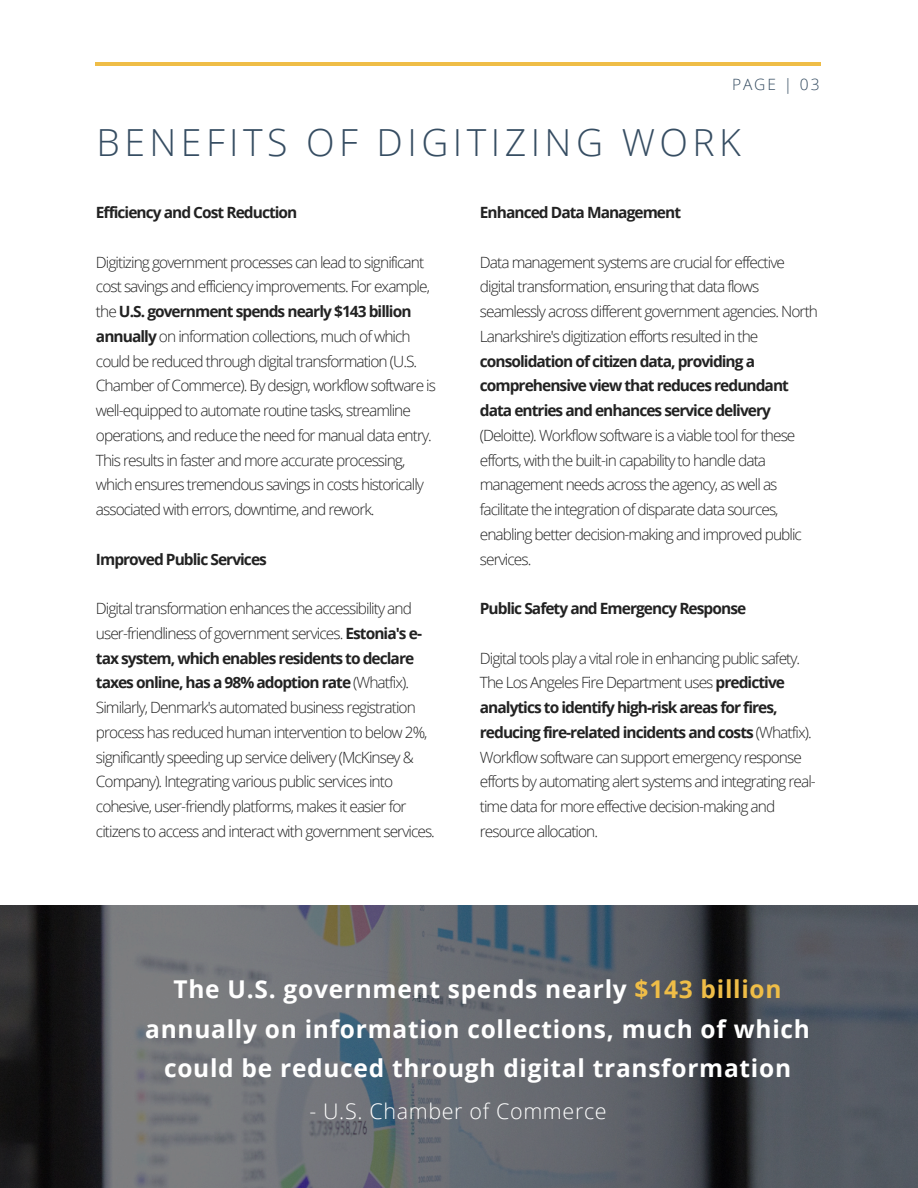
<style>
.page{position:relative;width:918px;height:1188px;background:#fff}
.page>*{position:absolute;margin:0;border:0;box-sizing:border-box;transform-origin:0 0}
.t1{font:300 37.35px "Open Sans";letter-spacing:.12em;color:#364d62}
.t2{font:700 24.45px/39.3px "Open Sans";letter-spacing:.03em;color:#fff;text-align:center}
.t3{font:300 21.45px "Open Sans";letter-spacing:.03em;color:#fff}
.t4{font:300 15.6px "Open Sans";letter-spacing:.12em;color:#364d62}
.t5{font:300 15.45px/24.8px "Open Sans";letter-spacing:-.06em;color:#222}
.t6{font:700 15.45px "Open Sans";letter-spacing:-.06em;color:#222}
.s1{font-weight:700}
.s2{color:#efbd47}
</style>
<div class="page">
<hr style="left:96px;top:62px;width:725px;height:4px;background:#efbd47">
<svg style="left:0;top:906px;width:918px;height:282px;background:#565a60"></svg>
<p class="t4" style="left:732px;top:74px;width:89px">PAGE | 03</p>
<h2 class="t1" style="left:97px;top:116px;width:646px">BENEFITS OF DIGITIZING WORK</h2>
<h4 class="t6" style="left:96px;top:202px;width:203px">Efficiency and Cost Reduction</h4>
<h1 class="t5" style="left:96px;top:249px;width:342px">Digitizing government processes can lead to significant cost savings and efficiency improvements. For example, the <span class="s1">U.S. government spends nearly $143 billion annually</span> on information collections, much ofwhich could be reduced through digital transformation (U.S.<br>Chamber of Commerce). By design, workflow software is well-equipped to automate routine tasks, streamline operations, and reduce the need for manual data entry.<br>This results in faster and more accurate processing, which ensures tremendous savings in costs historically associated with errors, downtime, and rework.</h1>
<h5 class="t6" style="left:96px;top:548px;width:172px">Improved Public Services</h5>
<p class="t5" style="left:96px;top:596px;width:341px">Digital transformation enhances the accessibility and user-friendliness of government services. <span class="s1">Estonia's e&shy;tax system, which enables residents to declare taxes online, has a 98% adoption rate</span> (Whatfix).<br>Similarly, Denmark's automated business registration process has reduced human intervention to below 2%, significantly speeding up service delivery (McKinsey &amp; Company). Integrating various public services into cohesive, user-friendly platforms, makes it easier for citizens to access and interact with government services.</p>
<h5 class="t6" style="left:480px;top:202px;width:203px">Enhanced Data Management</h5>
<p class="t5" style="left:480px;top:249px;width:340px">Data management systems are crucial for effective digital transformation, ensuring that data flows seamlessly across different government agencies. North Lanarkshire's digitization efforts resulted in the <span class="s1">consolidation of citizen data, providing a comprehensive view that reduces redundant data entries and enhances service delivery </span>(Deloitte). Workflow software is a viable tool for these efforts, with the built-in capability to handle data management needs across the agency, as well as facilitate the integration of disparate data sources, enabling better decision-making and improved public services.</p>
<h5 class="t6" style="left:480px;top:598px;width:268px">Public Safety and Emergency Response</h5>
<p class="t5" style="left:480px;top:645px;width:338px">Digital tools play a vital role in enhancing public safety.<br>The Los Angeles Fire Department uses <span class="s1">predictive analytics to identify high-risk areas for fires, reducing fire-related incidents and costs</span> (Whatfix).<br>Workflow software can support emergency response efforts by automating alert systems and integrating real&shy;time data for more effective decision-making and resource allocation.</p>
<h5 class="t2" style="left:145px;top:969px;width:666px">The U.S. government spends nearly <span class="s2">$143 billion </span>annually on information collections, much of which could be reduced through digital transformation</h5>
<p class="t3" style="left:309px;top:1096px;width:299px">- U.S. Chamber of Commerce</p>
</div>
